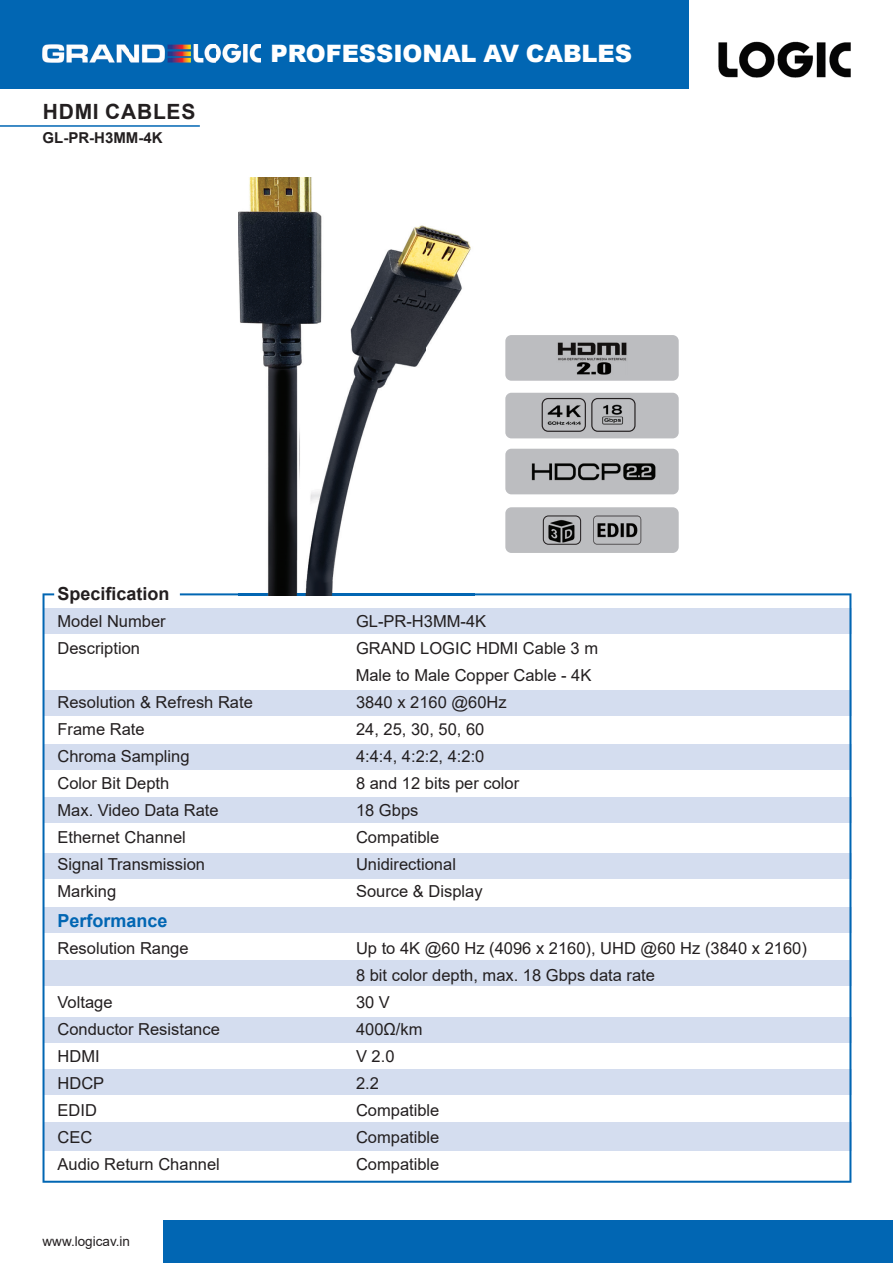
<style>
.page{position:relative;width:893px;height:1263px;background:#fff}
.page>*{position:absolute;margin:0;border:0;box-sizing:border-box;transform-origin:0 0}
.t1{font:900 24px "Arial";letter-spacing:-.005em;color:#fff}
.t2{font:700 21px "Arial";letter-spacing:.035em;color:#231f20}
.t3{font:700 18px "Arial";color:#231f20}
.t4{font:700 18px "Arial";color:#0166b3}
.t5{font:16.5px/27px "Arial";color:#231f20}
.t6{font:700 15px "Arial";color:#231f20}
.t7{font:13.5px "Arial";color:#231f20}
</style>
<div class="page">
<div style="left:0;top:0;width:689px;height:88px;background:#0166b3"></div>
<img style="left:718px;top:41px;width:133px;height:37px">
<div style="left:164px;top:1220px;width:729px;height:43px;background:#0166b3"></div>
<img style="left:43px;top:44px;width:218px;height:19px">
<hr style="left:0;top:125px;width:200px;height:2px;background:#0166b3">
<svg style="left:43px;top:593px;width:808px;height:590px"></svg>
<img style="left:238px;top:178px;width:236px;height:417px">
<div style="left:505px;top:507px;width:174px;height:46px;background:#bcbdc0;border-radius:6px"></div>
<div style="left:505px;top:449px;width:174px;height:45px;background:#bcbdc0;border-radius:6px"></div>
<img style="left:531px;top:463px;width:125px;height:18px">
<div style="left:505px;top:393px;width:174px;height:45px;background:#bcbdc0;border-radius:6px"></div>
<div style="left:505px;top:335px;width:174px;height:46px;background:#bcbdc0;border-radius:6px"></div>
<img style="left:547px;top:405px;width:34px;height:20px">
<img style="left:602px;top:404px;width:21px;height:21px">
<svg style="left:595px;top:544px;width:44px;height:1px"></svg>
<img style="left:593px;top:516px;width:48px;height:28px">
<img style="left:548px;top:520px;width:27px;height:23px">
<div style="left:543px;top:515px;width:38px;height:30px;border:1px solid #231f20;border-radius:5px"></div>
<div style="left:542px;top:398px;width:44px;height:34px;border:1px solid #231f20;border-radius:6px"></div>
<div style="left:591px;top:398px;width:45px;height:34px;border:1px solid #231f20;border-radius:6px"></div>
<img style="left:557px;top:342px;width:70px;height:33px">
<p class="t2" style="left:43px;top:97px;width:154px">HDMI CABLES</p>
<p class="t6" style="left:43px;top:128px;width:121px">GL-PR-H3MM-4K</p>
<h1 class="t1" style="left:271px;top:36px;width:363px">PROFESSIONAL AV CABLES</h1>
<p class="t3" style="left:58px;top:581px;width:114px">Specification</p>
<p class="t5" style="left:58px;top:608px;width:110px">Model Number</p>
<p class="t5" style="left:356px;top:608px;width:132px">GL-PR-H3MM-4K</p>
<p class="t5" style="left:58px;top:635px;width:84px">Description</p>
<p class="t5" style="left:356px;top:635px;width:244px">GRAND LOGIC HDMI Cable 3 m<br>Male to Male Copper Cable - 4K</p>
<p class="t5" style="left:58px;top:689px;width:197px">Resolution &amp; Refresh Rate</p>
<p class="t5" style="left:356px;top:689px;width:152px">3840 x 2160 @60Hz</p>
<p class="t5" style="left:58px;top:716px;width:89px">Frame Rate</p>
<p class="t5" style="left:356px;top:716px;width:130px">24, 25, 30, 50, 60</p>
<p class="t5" style="left:58px;top:743px;width:134px">Chroma Sampling</p>
<p class="t5" style="left:356px;top:743px;width:130px">4:4:4, 4:2:2, 4:2:0</p>
<p class="t5" style="left:58px;top:770px;width:113px">Color Bit Depth</p>
<p class="t5" style="left:356px;top:770px;width:165px">8 and 12 bits per color</p>
<p class="t5" style="left:58px;top:797px;width:163px">Max. Video Data Rate</p>
<p class="t5" style="left:356px;top:797px;width:64px">18 Gbps</p>
<p class="t5" style="left:58px;top:824px;width:130px">Ethernet Channel</p>
<p class="t5" style="left:356px;top:824px;width:85px">Compatible</p>
<p class="t5" style="left:58px;top:851px;width:149px">Signal Transmission</p>
<p class="t5" style="left:356px;top:851px;width:101px">Unidirectional</p>
<p class="t5" style="left:58px;top:878px;width:60px">Marking</p>
<p class="t5" style="left:356px;top:878px;width:128px">Source &amp; Display</p>
<p class="t4" style="left:58px;top:908px;width:112px">Performance</p>
<p class="t5" style="left:58px;top:934px;width:133px">Resolution Range</p>
<p class="t5" style="left:356px;top:934px;width:452px">Up to 4K @60 Hz (4096 x 2160), UHD @60 Hz (3840 x 2160)<br>8 bit color depth, max. 18 Gbps data rate</p>
<p class="t5" style="left:58px;top:988px;width:57px">Voltage</p>
<p class="t5" style="left:356px;top:988px;width:35px">30 V</p>
<p class="t5" style="left:58px;top:1015px;width:164px">Conductor Resistance</p>
<p class="t5" style="left:356px;top:1015px;width:68px">400Ω/km</p>
<p class="t5" style="left:58px;top:1042px;width:44px">HDMI</p>
<p class="t5" style="left:356px;top:1042px;width:40px">V 2.0</p>
<p class="t5" style="left:58px;top:1069px;width:48px">HDCP</p>
<p class="t5" style="left:356px;top:1069px;width:24px">2.2</p>
<p class="t5" style="left:58px;top:1096px;width:41px">EDID</p>
<p class="t5" style="left:356px;top:1096px;width:85px">Compatible</p>
<p class="t5" style="left:58px;top:1123px;width:36px">CEC</p>
<p class="t5" style="left:356px;top:1123px;width:85px">Compatible</p>
<p class="t5" style="left:58px;top:1150px;width:164px">Audio Return Channel</p>
<p class="t5" style="left:356px;top:1150px;width:85px">Compatible</p>
<p class="t7" style="left:43px;top:1232px;width:89px">www.logicav.in</p>
</div>
